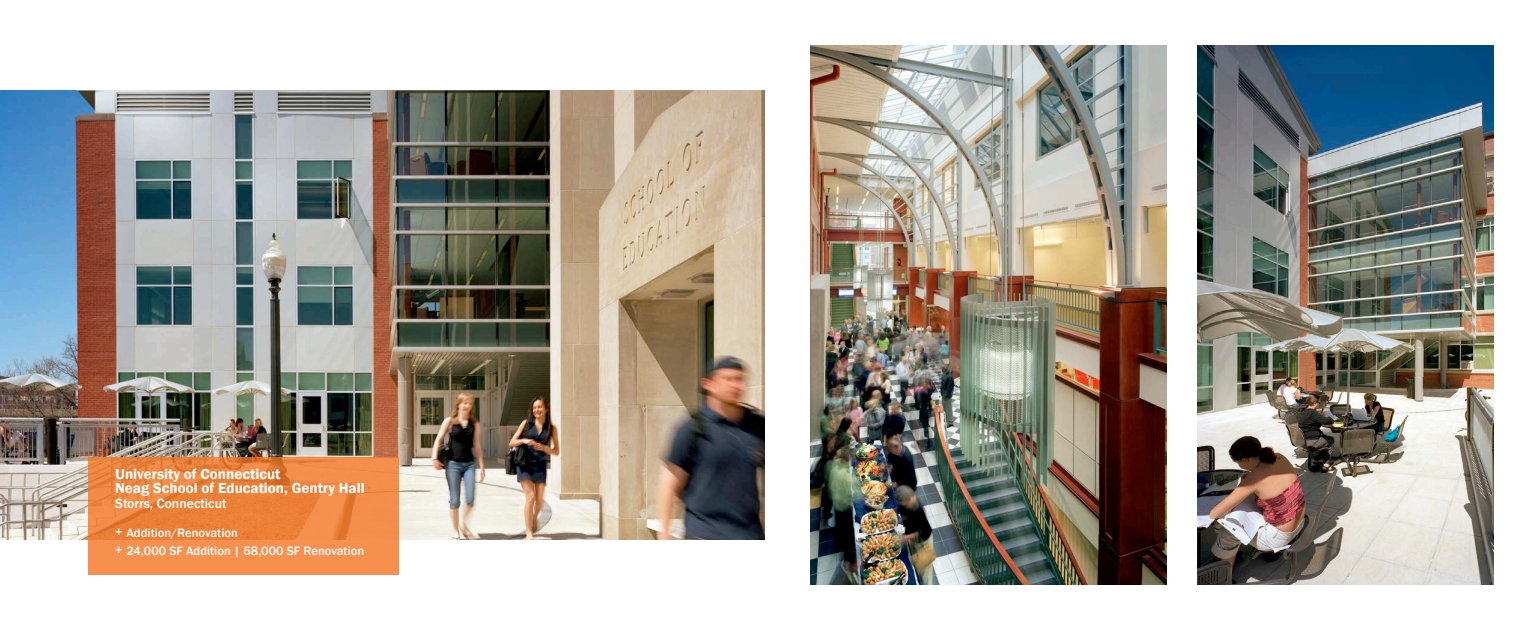
<style>
.page{position:relative;width:1530px;height:630px;background:#fff}
.page>*{position:absolute;margin:0;border:0;box-sizing:border-box;transform-origin:0 0}
.Default__Primary{font:600 15px "Franklin Gothic";color:#fff}
.Default__Primary-2{font:500 13.75px "Franklin Gothic";color:#fff}
.BULLET_LIST{font:500 12.5px "Franklin Gothic";letter-spacing:.005em;color:#fff}
</style>
<div class="page">
<img style="left:0;top:90px;width:765px;height:450px">
<svg style="left:88px;top:457px;width:311px;height:118px;background:#f08743"></svg>
<img style="left:810px;top:45px;width:356px;height:540px">
<img style="left:1198px;top:45px;width:296px;height:540px">
<p class="Default__Primary" style="left:115px;top:465px;width:167px">University of Connecticut</p>
<p class="Default__Primary" style="left:115px;top:478px;width:251px">Neag School of Education, Gentry Hall</p>
<p class="Default__Primary-2" style="left:115px;top:495px;width:113px">Storrs, Connecticut</p>
<p class="BULLET_LIST" style="left:115px;top:525px;width:124px">+ Addition/Renovation</p>
<p class="BULLET_LIST" style="left:115px;top:543px;width:251px">+ 24,000 SF Addition | 58,000 SF Renovation</p>
</div>
